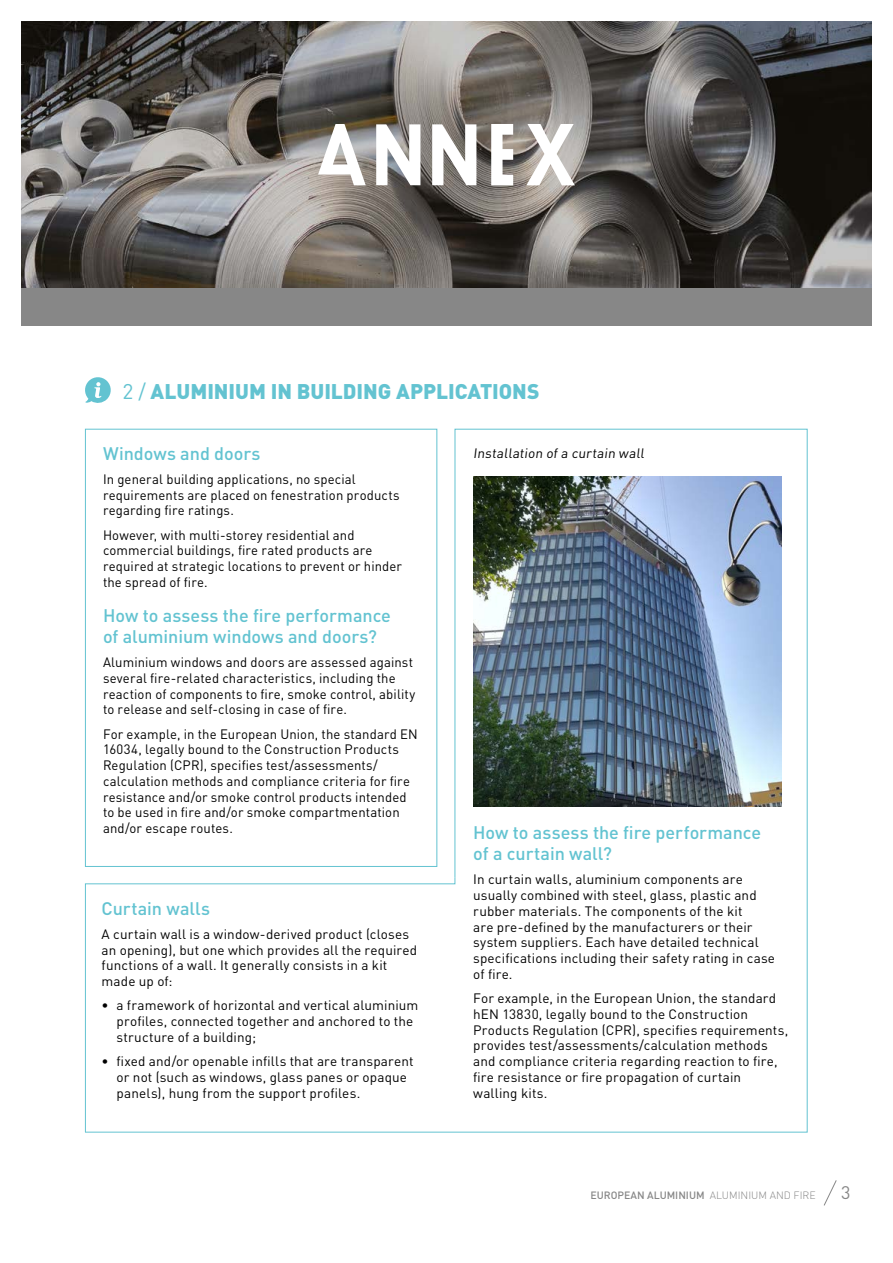
<style>
.page{position:relative;width:893px;height:1263px;background:#fff}
.page>*{position:absolute;margin:0;border:0;box-sizing:border-box;transform-origin:0 0}
.t1{font:900 21px "DIN";letter-spacing:-.005em;color:#63c3d1}
.t2{font:500 18px/21px "DIN";color:#63c3d1}
.t3{font:18px "DIN";color:#878787}
.t4{font:13.5px/15.8px "DIN";letter-spacing:.01em;color:#000}
.t5{font:500 10.5px "DIN";color:#878787}
.s1{font-weight:400}
.s2{font-weight:300}
</style>
<div class="page">
<svg style="left:824px;top:1180px;width:13px;height:26px"></svg>
<img style="left:21px;top:21px;width:851px;height:267px">
<svg style="left:84px;top:428px;width:724px;height:705px"></svg>
<img style="left:473px;top:477px;width:308px;height:329px">
<svg style="left:85px;top:377px;width:26px;height:26px"></svg>
<svg style="left:85px;top:877px;width:371px;height:256px"></svg>
<svg style="left:318px;top:124px;width:257px;height:61px"></svg>
<div style="left:21px;top:288px;width:851px;height:37px;background:#878787"></div>
<h1 class="t1" style="left:122px;top:377px;width:419px"><span class="s1">2 /</span> ALUMINIUM IN BUILDING APPLICATIONS</h1>
<h2 class="t2" style="left:103px;top:442px;width:159px">Windows and doors</h2>
<p class="t4" style="left:103px;top:471px;width:298px">In general building applications, no special requirements are placed on fenestration products regarding fire ratings.</p>
<p class="t4" style="left:103px;top:527px;width:301px">However, with multi-storey residential and commercial buildings, fire rated products are required at strategic locations to prevent or hinder the spread of fire.</p>
<h2 class="t2" style="left:103px;top:604px;width:289px">How to assess the fire performance of aluminium windows and doors?</h2>
<p class="t4" style="left:103px;top:654px;width:314px">Aluminium windows and doors are assessed against several fire-related characteristics, including the reaction of components to fire, smoke control, ability to release and self-closing in case of fire.</p>
<p class="t4" style="left:103px;top:726px;width:316px">For example, in the European Union, the standard EN 16034, legally bound to the Construction Products Regulation (CPR), specifies test/assessments/ calculation methods and compliance criteria for fire resistance and/or smoke control products intended to be used in fire and/or smoke compartmentation and/or escape routes.</p>
<h2 class="t2" style="left:102px;top:897px;width:110px">Curtain walls</h2>
<p class="t4" style="left:102px;top:926px;width:317px">A curtain wall is a window-derived product (closes an opening), but one which provides all the required functions of a wall. It generally consists in a kit made up of:</p>
<p class="t4" style="left:117px;top:997px;width:303px;text-indent:-15px">• a framework of horizontal and vertical aluminium profiles, connected together and anchored to the structure of a building;</p>
<p class="t4" style="left:117px;top:1053px;width:298px;text-indent:-15px">• fixed and/or openable infills that are transparent or not (such as windows, glass panes or opaque panels), hung from the support profiles.</p>
<p class="t4" style="left:473px;top:445px;width:175px">Installation of a curtain wall</p>
<h2 class="t2" style="left:473px;top:821px;width:289px">How to assess the fire performance of a curtain wall?</h2>
<p class="t4" style="left:473px;top:871px;width:303px">In curtain walls, aluminium components are usually combined with steel, glass, plastic and rubber materials. The components of the kit<br>are pre-defined by the manufacturers or their system suppliers. Each have detailed technical specifications including their safety rating in case of fire.</p>
<p class="t4" style="left:473px;top:990px;width:317px">For example, in the European Union, the standard hEN 13830, legally bound to the Construction Products Regulation (CPR), specifies requirements, provides test/assessments/calculation methods and compliance criteria regarding reaction to fire, fire resistance or fire propagation of curtain walling kits.</p>
<p class="t5" style="left:590px;top:1189px;width:227px">EUROPEAN ALUMINIUM <span class="s2">ALUMINIUM AND FIRE</span></p>
<h2 class="t3" style="left:841px;top:1181px;width:11px">3</h2>
</div>
